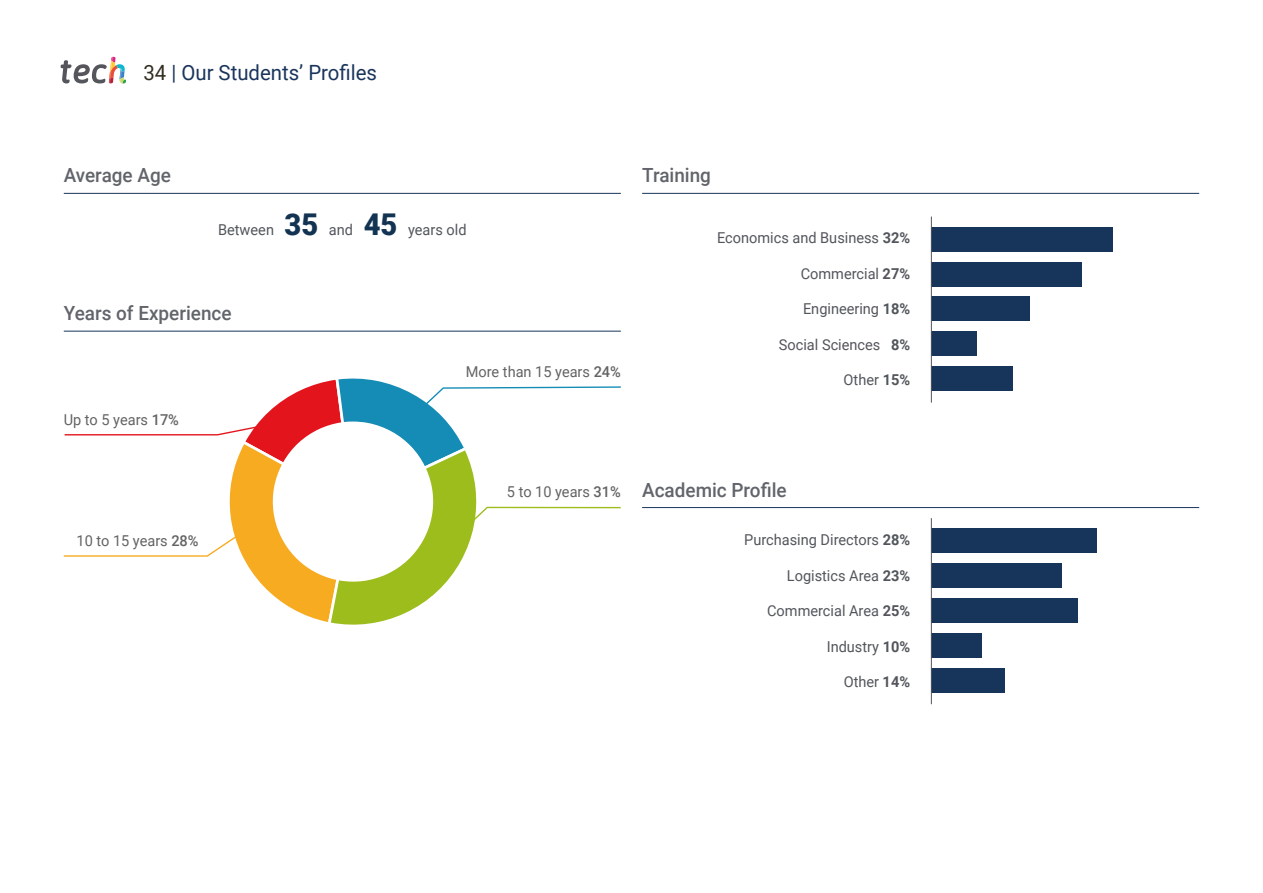
<style>
.page{position:relative;width:1263px;height:893px;background:#fff}
.page>*{position:absolute;margin:0;border:0;box-sizing:border-box;transform-origin:0 0}
.t1{font:21px "Roboto";color:#1a355c}
.t2{font:500 19.5px "Roboto";color:#61646a}
.t3{font:15px "Roboto";color:#52555b}
.t4{font:15px "Roboto";color:#636363}
.s1{color:#312e20}
.s2{font-weight:900;font-size:30px;color:#123352}
.s3{font-weight:500}
.s4{font-weight:700}
</style>
<div class="page">
<hr style="left:64px;top:193px;width:557px;height:1px;background:#17355b">
<svg style="left:61px;top:57px;width:65px;height:27px"></svg>
<hr style="left:64px;top:331px;width:557px;height:1px;background:#17355b">
<svg style="left:64px;top:378px;width:557px;height:247px"></svg>
<hr style="left:642px;top:193px;width:557px;height:1px;background:#17355b">
<div style="left:931px;top:227px;width:181px;height:25px;background:#17355b"></div>
<div style="left:931px;top:262px;width:151px;height:24px;background:#17355b"></div>
<div style="left:931px;top:296px;width:99px;height:25px;background:#17355b"></div>
<div style="left:931px;top:331px;width:46px;height:25px;background:#17355b"></div>
<div style="left:931px;top:366px;width:81px;height:25px;background:#17355b"></div>
<hr style="left:931px;top:217px;width:1px;height:186px;background:#52555b">
<div style="left:931px;top:563px;width:130px;height:25px;background:#17355b"></div>
<hr style="left:642px;top:507px;width:557px;height:1px;background:#17355b">
<div style="left:931px;top:528px;width:166px;height:25px;background:#17355b"></div>
<div style="left:931px;top:598px;width:147px;height:25px;background:#17355b"></div>
<div style="left:931px;top:633px;width:51px;height:25px;background:#17355b"></div>
<div style="left:931px;top:668px;width:74px;height:24px;background:#17355b"></div>
<hr style="left:931px;top:518px;width:1px;height:186px;background:#52555b">
<h1 class="t1" style="left:144px;top:57px;width:235px"><span class="s1">34</span> | Our Students’ Profiles</h1>
<h2 class="t2" style="left:64px;top:161px;width:109px">Average Age</h2>
<p class="t3" style="left:218px;top:219px;width:250px">Between <span class="s2">35</span> and <span class="s2">45</span> years old</p>
<h2 class="t2" style="left:64px;top:300px;width:169px">Years of Experience</h2>
<p class="t4" style="left:64px;top:409px;width:117px">Up to 5 years <span class="s3">17%</span></p>
<p class="t4" style="left:77px;top:531px;width:124px">10 to 15 years <span class="s3">28%</span></p>
<p class="t4" style="left:466px;top:361px;width:157px">More than 15 years <span class="s3">24%</span></p>
<p class="t4" style="left:507px;top:481px;width:115px">5 to 10 years <span class="s3">31%</span></p>
<h2 class="t2" style="left:642px;top:161px;width:70px">Training</h2>
<p class="t3" style="left:717px;top:228px;width:194px">Economics and Business <span class="s4">32%</span></p>
<p class="t3" style="left:801px;top:263px;width:111px">Commercial <span class="s4">27%</span></p>
<p class="t3" style="left:803px;top:299px;width:109px">Engineering <span class="s4">18%</span></p>
<p class="t3" style="left:779px;top:334px;width:133px">Social Sciences <span class="s4">8%</span></p>
<p class="t3" style="left:844px;top:370px;width:68px">Other <span class="s4">15%</span></p>
<h2 class="t2" style="left:642px;top:476px;width:146px">Academic Profile</h2>
<p class="t3" style="left:744px;top:529px;width:167px">Purchasing Directors <span class="s4">28%</span></p>
<p class="t3" style="left:787px;top:565px;width:125px">Logistics Area <span class="s4">23%</span></p>
<p class="t3" style="left:767px;top:600px;width:144px">Commercial Area <span class="s4">25%</span></p>
<p class="t3" style="left:827px;top:636px;width:85px">Industry <span class="s4">10%</span></p>
<p class="t3" style="left:844px;top:671px;width:68px">Other <span class="s4">14%</span></p>
</div>
